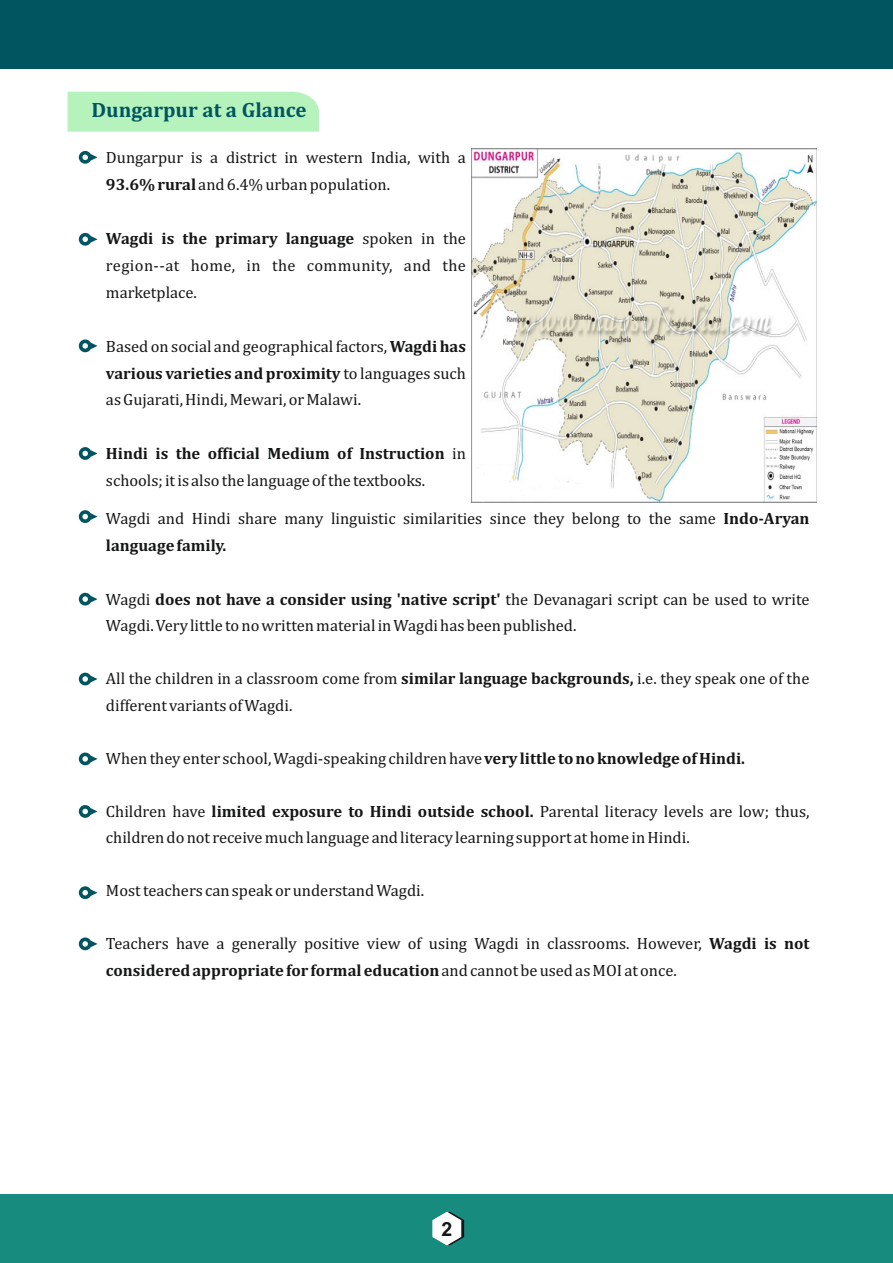
<style>
.page{position:relative;width:893px;height:1263px;background:#fff}
.page>*{position:absolute;margin:0;border:0;box-sizing:border-box;transform-origin:0 0}
.t1{font:700 21px "Cambria";color:#005560}
.t2{font:700 19.5px "Arial";color:#151616}
.t3{font:16.5px/26.8px "Cambria";color:#151616}
.s1{font-weight:700}
</style>
<div class="page">
<div style="left:0;top:1194px;width:893px;height:69px;background:#178b7e"></div>
<svg style="left:433px;top:1212px;width:31px;height:33px"></svg>
<div style="left:0;top:0;width:893px;height:69px;background:#005560"></div>
<div style="left:68px;top:92px;width:251px;height:40px;background:#b6f2bc"></div>
<svg style="left:79px;top:151px;width:19px;height:13px"></svg>
<img style="left:472px;top:149px;width:344px;height:354px">
<svg style="left:79px;top:233px;width:19px;height:13px"></svg>
<svg style="left:79px;top:447px;width:19px;height:13px"></svg>
<svg style="left:79px;top:510px;width:19px;height:13px"></svg>
<svg style="left:79px;top:593px;width:19px;height:12px"></svg>
<svg style="left:79px;top:339px;width:19px;height:13px"></svg>
<svg style="left:79px;top:673px;width:19px;height:12px"></svg>
<svg style="left:79px;top:752px;width:19px;height:13px"></svg>
<svg style="left:79px;top:805px;width:19px;height:13px"></svg>
<svg style="left:79px;top:886px;width:19px;height:13px"></svg>
<svg style="left:79px;top:937px;width:19px;height:13px"></svg>
<p class="t1" style="left:91px;top:100px;width:217px">Dungarpur at a Glance</p>
<p class="t3" style="left:106px;top:145px;width:361px">Dungarpur is a district in western India, with a<br><span class="s1">93.6% rural</span> and 6.4% urban population.</p>
<p class="t3" style="left:106px;top:226px;width:361px;text-align:justify"><span class="s1">Wagdi is the primary language</span> spoken in the region--at home, in the community, and the marketplace.</p>
<p class="t3" style="left:106px;top:334px;width:361px;text-align:justify">Based on social and geographical factors, <span class="s1">Wagdi has various varieties and proximity</span> to languages such as Gujarati, Hindi, Mewari, or Malawi.</p>
<p class="t3" style="left:106px;top:441px;width:361px"><span class="s1">Hindi is the official Medium of Instruction</span> in schools; it is also the language of the textbooks.</p>
<p class="t3" style="left:106px;top:506px;width:705px">Wagdi and Hindi share many linguistic similarities since they belong to the same <span class="s1">Indo-Aryan language family.</span></p>
<p class="t3" style="left:106px;top:586px;width:705px">Wagdi <span class="s1">does not have a consider using 'native script'</span> the Devanagari script can be used to write<br>Wagdi. Very little to no written material in Wagdi has been published.</p>
<p class="t3" style="left:106px;top:667px;width:705px">All the children in a classroom come from <span class="s1">similar language backgrounds,</span> i.e. they speak one of the different variants of Wagdi.</p>
<p class="t3" style="left:106px;top:746px;width:641px">When they enter school, Wagdi-speaking children have <span class="s1">very little to no knowledge of Hindi.</span></p>
<p class="t3" style="left:106px;top:799px;width:705px">Children have <span class="s1">limited exposure to Hindi outside school.</span> Parental literacy levels are low; thus, children do not receive much language and literacy learning support at home in Hindi.</p>
<p class="t3" style="left:106px;top:878px;width:320px">Most teachers can speak or understand Wagdi.</p>
<p class="t3" style="left:106px;top:931px;width:705px">Teachers have a generally positive view of using Wagdi in classrooms. However, <span class="s1">Wagdi is not considered appropriate for formal education</span>and cannot be used as MOI at once.</p>
<p class="t2" style="left:442px;top:1221px;width:12px">2</p>
</div>
